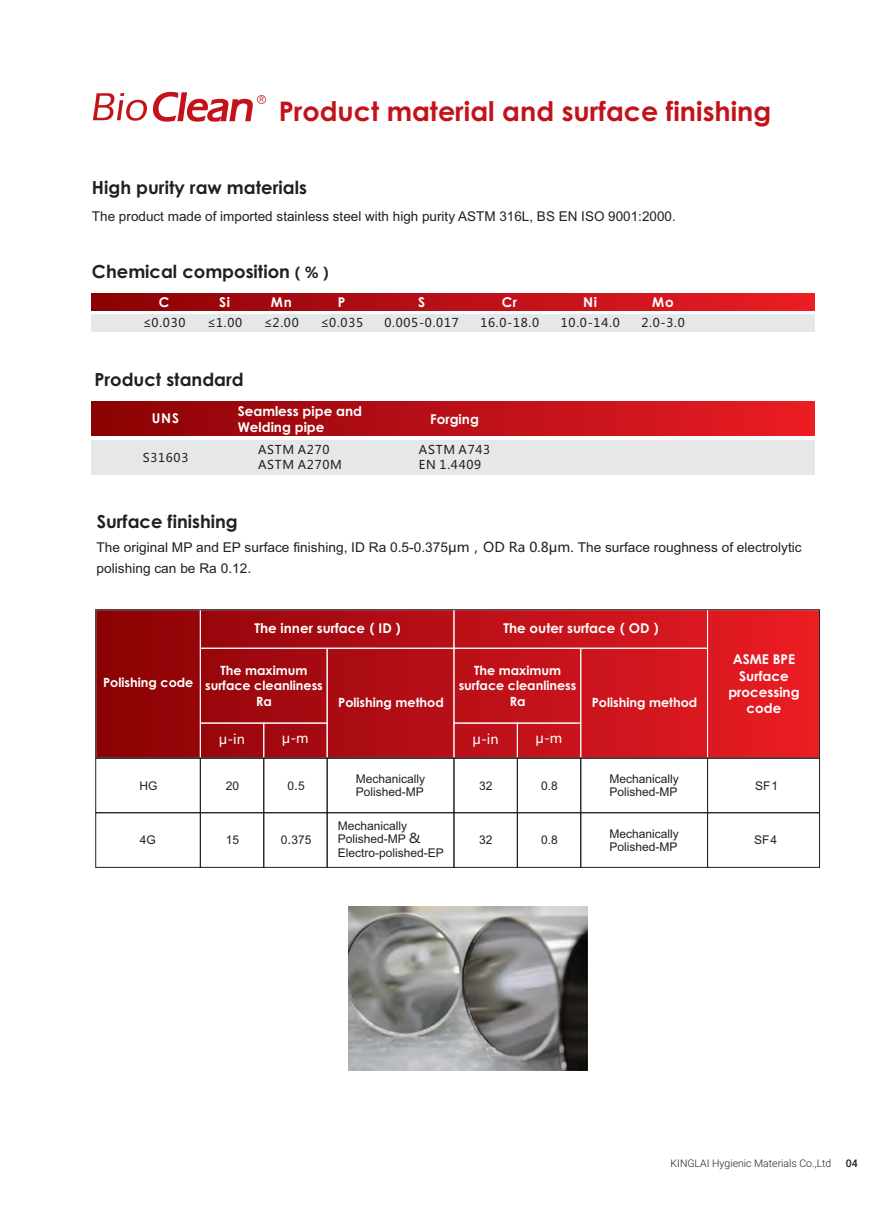
<style>
.page{position:relative;width:893px;height:1212px;background:#fff}
.page>*{position:absolute;margin:0;border:0;box-sizing:border-box;transform-origin:0 0}
.t1{font:700 27px "Century Gothic";color:#c4121a}
.t2{font:700 18px "Century Gothic";color:#231f20}
.t3{font:13.5px/21px "Arial";color:#231f20}
.t4{font:700 13.5px/16.4px "Century Gothic";color:#fff}
.t5{font:13.5px "Microsoft Ya Hei";color:#fff}
.t6{font:700 12.75px/15.5px "Century Gothic";color:#fff;text-align:center}
.t7{font:12px/13.5px "Arial";color:#231f20}
.t8{font:12px/15.9px "Microsoft Ya Hei";letter-spacing:.06em;color:#231f20}
.t9{font:300 10.5px "Roboto";color:#231f20}
.t10{font:500 10.5px "Roboto";color:#231f20}
.s1{font-family:"Microsoft Ya Hei";font-size:15px}
.s2{font-family:"Microsoft Ya Hei"}
.s3{font-size:13.35px}
.s4{font-family:"Microsoft Ya Hei";font-size:13.5px}
.s5{font-size:13.8px}
</style>
<div class="page">
<img style="left:349px;top:906px;width:239px;height:165px">
<div style="left:96px;top:610px;width:723px;height:148px;background:linear-gradient(to right,#8a0409,#ea1c25)"></div>
<div style="left:454px;top:648px;width:127px;height:75px;border:1px solid #fff"></div>
<div style="left:454px;top:723px;width:63px;height:35px;border:1px solid #fff"></div>
<div style="left:517px;top:723px;width:64px;height:35px;border:1px solid #fff"></div>
<div style="left:581px;top:648px;width:127px;height:110px;border:1px solid #fff"></div>
<div style="left:200px;top:812px;width:64px;height:55px;border:1px solid #231f20"></div>
<div style="left:517px;top:812px;width:64px;height:55px;border:1px solid #231f20"></div>
<div style="left:327px;top:812px;width:127px;height:55px;border:1px solid #231f20"></div>
<div style="left:707px;top:812px;width:113px;height:55px;border:1px solid #231f20"></div>
<div style="left:200px;top:648px;width:127px;height:75px;border:1px solid #fff"></div>
<div style="left:327px;top:648px;width:127px;height:110px;border:1px solid #fff"></div>
<div style="left:200px;top:723px;width:64px;height:35px;border:1px solid #fff"></div>
<div style="left:264px;top:723px;width:63px;height:35px;border:1px solid #fff"></div>
<div style="left:92px;top:293px;width:723px;height:17px;background:linear-gradient(to right,#890206,#ea1d25)"></div>
<div style="left:92px;top:314px;width:723px;height:17px;background:#e6e7e9"></div>
<div style="left:92px;top:402px;width:723px;height:34px;background:linear-gradient(to right,#890206,#ea1d25)"></div>
<div style="left:92px;top:440px;width:723px;height:34px;background:#e6e7e9"></div>
<svg style="left:93px;top:92px;width:173px;height:30px"></svg>
<div style="left:96px;top:758px;width:105px;height:55px;border:1px solid #231f20"></div>
<div style="left:200px;top:758px;width:64px;height:55px;border:1px solid #231f20"></div>
<div style="left:454px;top:758px;width:63px;height:55px;border:1px solid #231f20"></div>
<div style="left:264px;top:758px;width:63px;height:55px;border:1px solid #231f20"></div>
<div style="left:517px;top:758px;width:64px;height:55px;border:1px solid #231f20"></div>
<div style="left:327px;top:758px;width:127px;height:55px;border:1px solid #231f20"></div>
<div style="left:581px;top:758px;width:127px;height:55px;border:1px solid #231f20"></div>
<div style="left:707px;top:758px;width:113px;height:55px;border:1px solid #231f20"></div>
<div style="left:96px;top:609px;width:724px;height:149px;border:1px solid #231f20"></div>
<p class="t1" style="left:279px;top:91px;width:494px">Product material and surface finishing</p>
<p class="t2" style="left:92px;top:174px;width:216px">High purity raw materials</p>
<p class="t3" style="left:92px;top:206px;width:585px">The product made of imported stainless steel with high purity ASTM 316L, BS EN ISO 9001:2000.</p>
<p class="t2" style="left:92px;top:258px;width:243px">Chemical composition<span class="s1">（%）</span></p>
<p class="t4" style="left:159px;top:293px;width:12px">C</p>
<p class="t4" style="left:219px;top:293px;width:13px">Si</p>
<p class="t4" style="left:271px;top:293px;width:23px">Mn</p>
<p class="t4" style="left:338px;top:293px;width:9px">P</p>
<p class="t4" style="left:418px;top:293px;width:9px">S</p>
<p class="t4" style="left:502px;top:293px;width:17px">Cr</p>
<p class="t4" style="left:583px;top:293px;width:15px">Ni</p>
<p class="t4" style="left:652px;top:293px;width:23px">Mo</p>
<p class="t8" style="left:143px;top:314px;width:44px">≤0.030</p>
<p class="t8" style="left:207px;top:314px;width:37px">≤1.00</p>
<p class="t8" style="left:264px;top:314px;width:37px">≤2.00</p>
<p class="t8" style="left:320px;top:314px;width:44px">≤0.035</p>
<p class="t8" style="left:384px;top:314px;width:76px">0.005-0.017</p>
<p class="t8" style="left:480px;top:314px;width:60px">16.0-18.0</p>
<p class="t8" style="left:561px;top:314px;width:60px">10.0-14.0</p>
<p class="t8" style="left:641px;top:314px;width:45px">2.0-3.0</p>
<p class="t2" style="left:94px;top:366px;width:151px">Product standard</p>
<p class="t4" style="left:152px;top:410px;width:29px">UNS</p>
<p class="t4" style="left:238px;top:402px;width:126px">Seamless pipe and<br>Welding pipe</p>
<p class="t4" style="left:430px;top:410px;width:50px">Forging</p>
<p class="t8" style="left:143px;top:449px;width:47px">S31603</p>
<p class="t8" style="left:258px;top:441px;width:85px">ASTM A270<br>ASTM A270M</p>
<p class="t8" style="left:419px;top:441px;width:73px">ASTM A743<br>EN 1.4409</p>
<p class="t2" style="left:97px;top:508px;width:143px">Surface finishing</p>
<p class="t3" style="left:97px;top:537px;width:707px">The original MP and EP surface finishing, ID Ra 0.5-0.375<span class="s2">μm，OD Ra 0.8μm.</span> The surface roughness of electrolytic polishing can be Ra 0.12.</p>
<p class="t6" style="left:103px;top:674px;width:92px">Polishing code</p>
<p class="t4" style="left:254px;top:619px;width:152px">The inner surface<span class="s2">（</span>ID<span class="s2">）</span></p>
<p class="t4" style="left:503px;top:619px;width:161px">The outer surface<span class="s2">（</span>OD<span class="s2">）</span></p>
<p class="t6" style="left:205px;top:662px;width:119px">The maximum surface cleanliness<br>Ra</p>
<p class="t6" style="left:459px;top:662px;width:119px">The maximum surface cleanliness<br>Ra</p>
<p class="t6" style="left:338px;top:694px;width:107px">Polishing method</p>
<p class="t6" style="left:592px;top:694px;width:107px">Polishing method</p>
<p class="t5" style="left:219px;top:730px;width:28px">μ-<span class="s3">in</span></p>
<p class="t5" style="left:282px;top:729px;width:28px">μ-<span class="s3">m</span></p>
<p class="t5" style="left:473px;top:730px;width:28px">μ-<span class="s3">in</span></p>
<p class="t5" style="left:536px;top:729px;width:28px">μ-<span class="s3">m</span></p>
<p class="t7" style="left:356px;top:772px;width:71px">Mechanically<br>Polished-MP</p>
<p class="t7" style="left:338px;top:819px;width:108px">Mechanically<br>Polished-MP <span class="s4">&amp;<br></span>Electro-polished-EP</p>
<p class="t7" style="left:139px;top:779px;width:19px">HG</p>
<p class="t7" style="left:226px;top:779px;width:15px">20</p>
<p class="t7" style="left:288px;top:779px;width:19px">0<span class="s5">.</span>5</p>
<p class="t7" style="left:479px;top:779px;width:15px">32</p>
<p class="t7" style="left:226px;top:833px;width:15px">15</p>
<p class="t7" style="left:281px;top:833px;width:32px">0<span class="s5">.</span>375</p>
<p class="t7" style="left:140px;top:833px;width:18px">4G</p>
<p class="t7" style="left:479px;top:833px;width:15px">32</p>
<p class="t7" style="left:541px;top:779px;width:18px">0.8</p>
<p class="t7" style="left:541px;top:833px;width:18px">0.8</p>
<p class="t7" style="left:609px;top:772px;width:71px">Mechanically<br>Polished-MP</p>
<p class="t7" style="left:609px;top:827px;width:71px">Mechanically<br>Polished-MP</p>
<p class="t4" style="left:728px;top:650px;width:73px;text-align:center">ASME BPE<br>Surface processing code</p>
<p class="t7" style="left:755px;top:779px;width:24px">SF1</p>
<p class="t7" style="left:754px;top:833px;width:24px">SF4</p>
<p class="t9" style="left:671px;top:1155px;width:162px">KINGLAI Hygienic Materials Co.,Ltd</p>
<p class="t10" style="left:846px;top:1156px;width:13px">04</p>
</div>
